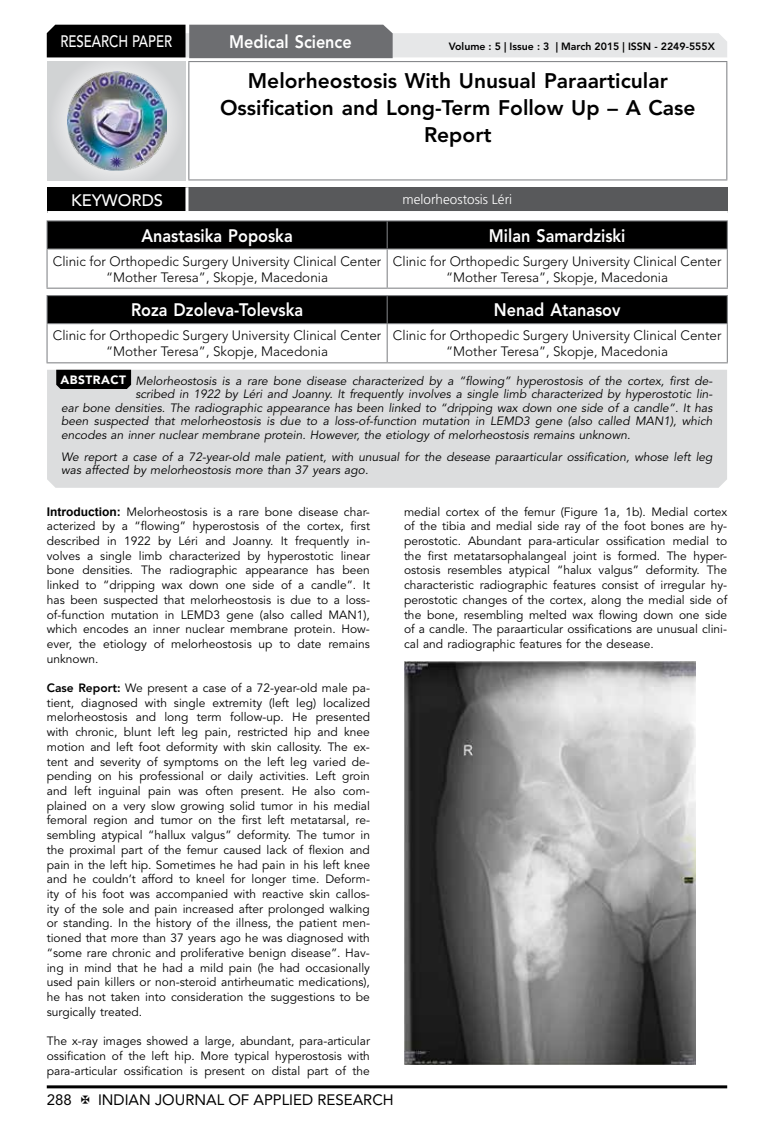
<style>
.page{position:relative;width:774px;height:1136px;background:#fff}
.page>*{position:absolute;margin:0;border:0;box-sizing:border-box;transform-origin:0 0}
.t1{font:800 21px/27px "Avenir LT Std";color:#000;text-align:center}
.t2{font:800 18px "Avenir LT Std";color:#fff;scale:.9 1}
.t3{font:500 16.5px "Avenir LT Std";color:#fff;scale:.8 1}
.t4{font:500 16.5px "Avenir LT Std";color:#fff}
.t5{font:15px "Avenir LT Std";color:#000}
.t6{font:300 13.5px/16.2px "Avenir LT Std";color:#000;text-align:center}
.t7{font:300 13.5px "Frutiger LT Std";color:#fff}
.t8{font:12px/14.7px "Avenir LT Std";color:#000;text-align:justify}
.t9{font:italic 12px/13.5px "Avenir LT Std";color:#000}
.t10{font:800 10.5px "Avenir LT Std";color:#000}
.s1{font-weight:900;font-style:normal;color:#fff}
.s2{font-family:"Arial";font-weight:700}
.s3{font-weight:800}
</style>
<div class="page">
<hr style="left:47px;top:1085px;width:680px;height:3px;background:#000">
<div style="left:48px;top:62px;width:137px;height:118px;background:linear-gradient(to right,#d9dadb,#d9dadb)"></div>
<img style="left:68px;top:71px;width:99px;height:100px">
<svg style="left:47px;top:25px;width:680px;height:33px;background:#979899"></svg>
<hr style="left:188px;top:61px;width:539px;height:1px;background:#808285">
<hr style="left:188px;top:62px;width:1px;height:117px;background:#808285">
<hr style="left:726px;top:62px;width:1px;height:117px;background:#808285">
<hr style="left:188px;top:179px;width:539px;height:1px;background:#808285">
<hr style="left:47px;top:220px;width:340px;height:1px;background:#808285">
<hr style="left:387px;top:220px;width:341px;height:1px;background:#808285">
<div style="left:47px;top:221px;width:681px;height:27px;background:#000"></div>
<hr style="left:47px;top:248px;width:340px;height:1px;background:#808285">
<hr style="left:47px;top:249px;width:1px;height:38px;background:#808285">
<hr style="left:387px;top:248px;width:341px;height:1px;background:#808285">
<hr style="left:387px;top:249px;width:1px;height:38px;background:#808285">
<hr style="left:727px;top:249px;width:1px;height:38px;background:#808285">
<hr style="left:47px;top:287px;width:340px;height:2px;background:#808285">
<hr style="left:387px;top:287px;width:341px;height:2px;background:#808285">
<svg style="left:47px;top:295px;width:681px;height:28px;background:#050505"></svg>
<hr style="left:47px;top:323px;width:340px;height:1px;background:#808285">
<hr style="left:47px;top:324px;width:1px;height:38px;background:#808285">
<hr style="left:387px;top:323px;width:341px;height:1px;background:#808285">
<hr style="left:387px;top:324px;width:1px;height:38px;background:#808285">
<hr style="left:727px;top:324px;width:1px;height:38px;background:#808285">
<hr style="left:47px;top:362px;width:340px;height:1px;background:#808285">
<hr style="left:387px;top:362px;width:341px;height:1px;background:#808285">
<div style="left:47px;top:370px;width:680px;height:117px;background:#dcddde"></div>
<svg style="left:56px;top:370px;width:75px;height:19px"></svg>
<div style="left:47px;top:187px;width:140px;height:25px;background:#000"></div>
<div style="left:187px;top:187px;width:541px;height:25px;background:#58595b"></div>
<hr style="left:185px;top:187px;width:3px;height:24px;background:#fff">
<hr style="left:47px;top:211px;width:140px;height:3px;background:#fff">
<hr style="left:187px;top:211px;width:541px;height:3px;background:#fff">
<img style="left:404px;top:661px;width:292px;height:403px">
<h3 class="t3" style="left:60px;top:32px;width:139px">RESEARCH PAPER</h3>
<h2 class="t2" style="left:229px;top:31px;width:138px">Medical Science</h2>
<p class="t10" style="left:449px;top:41px;width:268px">Volume : 5 | Issue : 3 | March 2015 | ISSN - 2249-555X</p>
<h1 class="t1" style="left:220px;top:67px;width:477px">Melorheostosis With Unusual Paraarticular<br>Ossification and Long-Term Follow Up – A Case<br>Report</h1>
<h3 class="t4" style="left:71px;top:191px;width:94px">KEYWORDS</h3>
<p class="t7" style="left:403px;top:191px;width:111px">melorheostosis Léri</p>
<h2 class="t2" style="left:142px;top:225px;width:169px">Anastasika Poposka</h2>
<h2 class="t2" style="left:489px;top:225px;width:153px">Milan Samardziski</h2>
<p class="t6" style="left:53px;top:253px;width:330px">Clinic for Orthopedic Surgery University Clinical Center “Mother Teresa”, Skopje, Macedonia</p>
<p class="t6" style="left:393px;top:253px;width:330px">Clinic for Orthopedic Surgery University Clinical Center “Mother Teresa”, Skopje, Macedonia</p>
<h2 class="t2" style="left:131px;top:299px;width:193px">Roza Dzoleva-Tolevska</h2>
<h2 class="t2" style="left:494px;top:299px;width:142px">Nenad Atanasov</h2>
<p class="t6" style="left:53px;top:327px;width:330px">Clinic for Orthopedic Surgery University Clinical Center “Mother Teresa”, Skopje, Macedonia</p>
<p class="t6" style="left:393px;top:327px;width:330px">Clinic for Orthopedic Surgery University Clinical Center “Mother Teresa”, Skopje, Macedonia</p>
<p class="t9" style="left:60px;top:374px;width:654px"><span class="s1">ABSTRACT</span> Melorheostosis is a rare bone disease characterized by a “flowing” hyperostosis of the cortex, first de-</p>
<p class="t9" style="left:135px;top:388px;width:579px">scribed in 1922 by Léri and Joanny. It frequently involves a single limb characterized by hyperostotic lin-</p>
<p class="t9" style="left:61px;top:401px;width:653px">ear bone densities. The radiographic appearance has been linked to “dripping wax down one side of a candle”. It has</p>
<p class="t9" style="left:61px;top:415px;width:653px">been suspected that melorheostosis is due to a loss-of-function mutation in LEMD3 gene (also called MAN1), which</p>
<p class="t9" style="left:61px;top:428px;width:571px">encodes an inner nuclear membrane protein. However, the etiology of melorheostosis remains unknown.</p>
<p class="t9" style="left:61px;top:450px;width:653px">We report a case of a 72-year-old male patient, with unusual for the desease paraarticular ossification, whose left leg was affected by melorheostosis more than 37 years ago.</p>
<p class="t8" style="left:47px;top:504px;width:325px"><span class="s2">Introduction:</span> Melorheostosis is a rare bone disease char&shy;acterized by a “flowing” hyperostosis of the cortex, first described in 1922 by Léri and Joanny. It frequently in&shy;volves a single limb characterized by hyperostotic linear bone densities. The radiographic appearance has been linked to “dripping wax down one side of a candle”. It has been suspected that melorheostosis is due to a loss&shy;of-function mutation in LEMD3 gene (also called MAN1), which encodes an inner nuclear membrane protein. How&shy;ever, the etiology of melorheostosis up to date remains unknown.</p>
<p class="t8" style="left:47px;top:680px;width:325px"><span class="s3">Case Report:</span> We present a case of a 72-year-old male pa&shy;tient, diagnosed with single extremity (left leg) localized melorheostosis and long term follow-up. He presented with chronic, blunt left leg pain, restricted hip and knee motion and left foot deformity with skin callosity. The ex&shy;tent and severity of symptoms on the left leg varied de&shy;pending on his professional or daily activities. Left groin and left inguinal pain was often present. He also com&shy;plained on a very slow growing solid tumor in his medial femoral region and tumor on the first left metatarsal, re&shy;sembling atypical “hallux valgus” deformity. The tumor in the proximal part of the femur caused lack of flexion and pain in the left hip. Sometimes he had pain in his left knee and he couldn’t afford to kneel for longer time. Deform&shy;ity of his foot was accompanied with reactive skin callos&shy;ity of the sole and pain increased after prolonged walking or standing. In the history of the illness, the patient men&shy;tioned that more than 37 years ago he was diagnosed with “some rare chronic and proliferative benign disease”. Hav&shy;ing in mind that he had a mild pain (he had occasionally used pain killers or non-steroid antirheumatic medications), he has not taken into consideration the suggestions to be surgically treated.</p>
<p class="t8" style="left:47px;top:1033px;width:325px">The x-ray images showed a large, abundant, para-articular ossification of the left hip. More typical hyperostosis with para-articular ossification is present on distal part of the</p>
<p class="t5" style="left:47px;top:1090px;width:27px">288</p>
<p class="t5" style="left:98px;top:1090px;width:297px">INDIAN JOURNAL OF APPLIED RESEARCH</p>
<p class="t8" style="left:404px;top:504px;width:325px">medial cortex of the femur (Figure 1a, 1b). Medial cortex of the tibia and medial side ray of the foot bones are hy&shy;perostotic. Abundant para-articular ossification medial to the first metatarsophalangeal joint is formed. The hyper&shy;ostosis resembles atypical “halux valgus” deformity. The characteristic radiographic features consist of irregular hy&shy;perostotic changes of the cortex, along the medial side of the bone, resembling melted wax flowing down one side of a candle. The paraarticular ossifications are unusual clini&shy;cal and radiographic features for the desease.</p>
</div>
